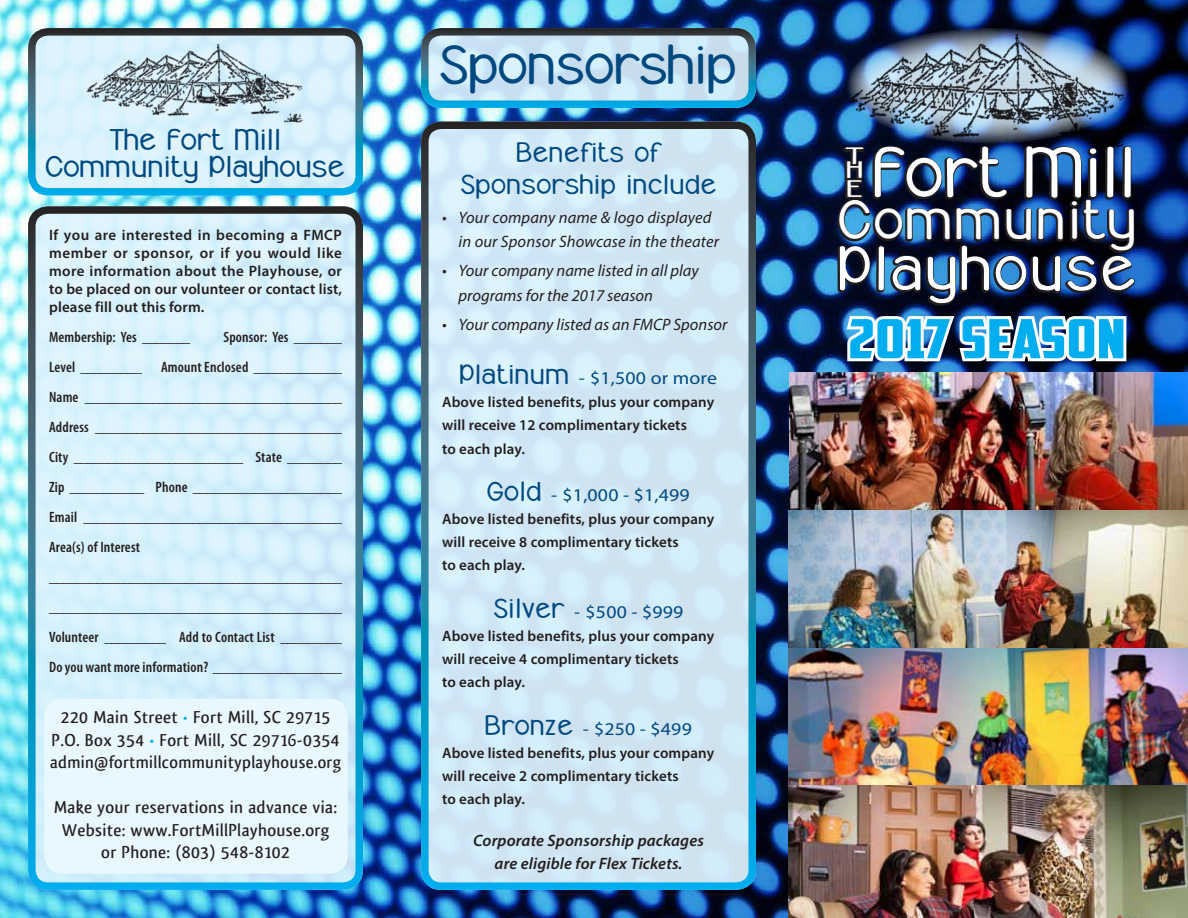
<style>
.page{position:relative;width:1188px;height:918px;background:#fff}
.page>*{position:absolute;margin:0;border:0;box-sizing:border-box;transform-origin:0 0}
.t1{font:54px "American Captain";letter-spacing:.01em;color:#00aeef;scale:1.25 1}
.t2{font:46.5px "DJB Sunflowersfor Vincent";letter-spacing:.02em;color:#fff;scale:1.25 1}
.t3{font:40.5px "DJB Sunflowersfor Vincent";letter-spacing:.06em;color:#fff;scale:1.25 1}
.t4{font:36px "DJB Sunflowersfor Vincent";color:#004980;scale:1.25 1}
.t5{font:36px "DJB Sunflowersfor Vincent";letter-spacing:.06em;color:#fff;scale:1.25 1}
.t6{font:19.5px/27px "DJB Sunflowersfor Vincent";letter-spacing:.02em;color:#004980;text-align:center;scale:1.25 1}
.t7{font:500 18px/22.5px "Qlassik";letter-spacing:.02em;color:#231f20;text-align:center;scale:1.1 1}
.t8{font:18px "Myriad Pro";letter-spacing:.01em;color:#004980;scale:1.1 1}
.t9{font:18px/32.1px "DJB Sunflowersfor Vincent";letter-spacing:.03em;color:#004980;text-align:center;scale:1.25 1}
.t10{font:italic 16.5px/24.6px "Myriad Pro";color:#231f20}
.t11{font:italic 600 16.5px/23.1px "Myriad Pro";letter-spacing:.01em;color:#231f20;text-align:center}
.t12{font:15.45px/13.6px "DJB Sunflowersfor Vincent";color:#fff;scale:2 1}
.t13{font:600 condensed 15px/30px "Myriad Pro";letter-spacing:.01em;color:#231f20}
.t14{font:600 15px/23.1px "Myriad Pro";letter-spacing:.01em;color:#231f20}
.s1{color:#00aeef}
.s2{font-family:"DJB Sunflowersfor Vincent"}
</style>
<div class="page">
<img style="left:0;top:0;width:1188px;height:918px">
<div style="left:421px;top:28px;width:335px;height:80px;background:linear-gradient(to right,#d0e9f9,#cae2f0);border-radius:20px"></div>
<div style="left:28px;top:28px;width:335px;height:163px;background:#dff3fd;border-radius:20px"></div>
<div style="left:421px;top:28px;width:335px;height:80px;border:8px solid #fff;border-radius:17px"></div>
<div style="left:28px;top:28px;width:335px;height:167px;border:8px solid #fff;border-radius:17px"></div>
<div style="left:421px;top:122px;width:335px;height:768px;background:#d0e6f7;border-radius:20px"></div>
<div style="left:28px;top:206px;width:335px;height:684px;background:#d7f2fc;border-radius:20px"></div>
<div style="left:421px;top:122px;width:335px;height:768px;border:8px solid #fff;border-radius:16px"></div>
<img style="left:836px;top:0;width:300px;height:373px">
<img style="left:789px;top:373px;width:399px;height:137px">
<img style="left:789px;top:510px;width:399px;height:138px">
<img style="left:789px;top:648px;width:399px;height:138px">
<img style="left:789px;top:786px;width:399px;height:132px">
<svg style="left:395px;top:618px;width:13px;height:17px"></svg>
<img style="left:84px;top:43px;width:223px;height:81px">
<div style="left:44px;top:699px;width:304px;height:175px;background:#e9f7fe;border-radius:18px"></div>
<div style="left:28px;top:206px;width:335px;height:684px;border:8px solid #fff;border-radius:16px"></div>
<h3 class="t6" style="left:46px;top:130px;width:241px">The Fort Mill<br>Community Playhouse</h3>
<p class="t14" style="left:49px;top:226px;width:294px;line-height:18px;text-align:justify">If you are interested in becoming a FMCP member or sponsor, or if you would like more information about the Playhouse, or to be placed on our volunteer or contact list, please fill out this form.</p>
<p class="t13" style="left:49px;top:322px;width:143px">Membership: Yes _______</p>
<p class="t13" style="left:223px;top:322px;width:120px">Sponsor: Yes _______</p>
<p class="t13" style="left:49px;top:352px;width:94px">Level _________</p>
<p class="t13" style="left:49px;top:352px;width:294px;text-indent:112px">Amount Enclosed _____________ Name ______________________________________ Address ____________________________________ City _________________________ State ________ Zip ___________ Phone ______________________ Email ______________________________________ Area(s) of Interest ___________________________________________ ___________________________________________ Volunteer _________ Add to Contact List _________ Do you want more information? ___________________</p>
<p class="t7" style="left:50px;top:706px;width:266px">220 Main Street <span class="s1">•</span> Fort Mill, SC 29715<br>P.O. Box 354 <span class="s1">•</span> Fort Mill, SC 29716-0354 admin@fortmillcommunityplayhouse.org</p>
<p class="t7" style="left:54px;top:796px;width:259px">Make your reservations in advance via:<br>Website: www.FortMillPlayhouse.org or Phone: (803) 548-8102</p>
<h3 class="t4" style="left:440px;top:51px;width:239px">Sponsorship</h3>
<p class="t9" style="left:461px;top:139px;width:206px">Benefits of<br>Sponsorship include</p>
<p class="t10" style="left:459px;top:205px;width:262px;text-indent:-16px">• Your company name &amp; logo displayed in our Sponsor Showcase in the theater</p>
<p class="t10" style="left:459px;top:258px;width:242px;text-indent:-16px">• Your company name listed in all play programs for the 2017 season</p>
<p class="t10" style="left:442px;top:312px;width:287px">• Your company listed as an FMCP Sponsor</p>
<p class="t8" style="left:460px;top:367px;width:235px"><span class="s2">Platinum</span> - $1,500 or more</p>
<p class="t14" style="left:442px;top:390px;width:274px">Above listed benefits, plus your company will receive 12 complimentary tickets<br>to each play.</p>
<p class="t8" style="left:487px;top:484px;width:185px"><span class="s2">Gold</span> - $1,000 - $1,499</p>
<p class="t14" style="left:442px;top:507px;width:274px">Above listed benefits, plus your company will receive 8 complimentary tickets<br>to each play.</p>
<p class="t8" style="left:494px;top:601px;width:174px"><span class="s2">Silver</span> - $500 - $999</p>
<p class="t14" style="left:442px;top:624px;width:274px">Above listed benefits, plus your company will receive 4 complimentary tickets<br>to each play.</p>
<p class="t8" style="left:485px;top:718px;width:189px"><span class="s2">Bronze</span> - $250 - $499</p>
<p class="t14" style="left:442px;top:741px;width:274px">Above listed benefits, plus your company will receive 2 complimentary tickets<br>to each play.</p>
<p class="t11" style="left:473px;top:828px;width:232px">Corporate Sponsorship packages are eligible for Flex Tickets.</p>
<h2 class="t2" style="left:874px;top:154px;width:211px">Fort Mill</h2>
<h3 class="t5" style="left:839px;top:206px;width:239px">Community</h3>
<p class="t12" style="left:845px;top:152px;width:11px">T<br>H</p>
<p class="t12" style="left:847px;top:185px;width:10px">E</p>
<h3 class="t3" style="left:839px;top:253px;width:239px">Playhouse</h3>
<h1 class="t1" style="left:848px;top:318px;width:223px">2017 SEASON</h1>
</div>
